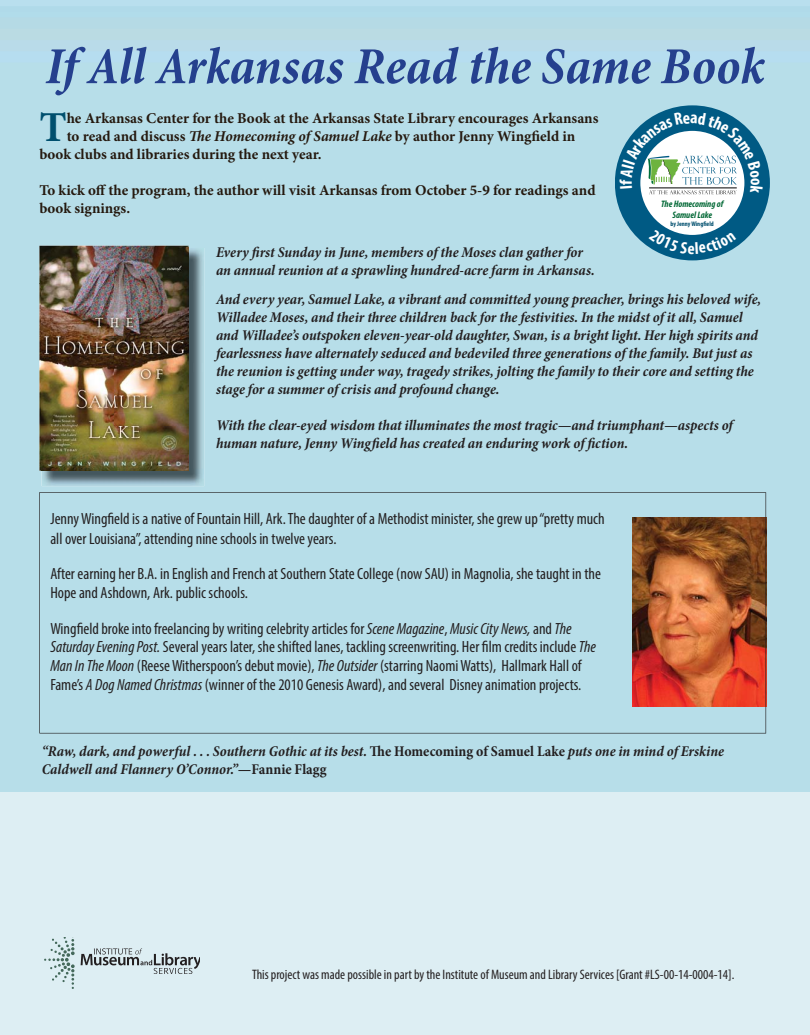
<style>
.page{position:relative;width:810px;height:1035px;background:#fff}
.page>*{position:absolute;margin:0;border:0;box-sizing:border-box;transform-origin:0 0}
.t1{font:italic 700 condensed 52.5px "Minion Pro";color:#25408e}
.t2{font:700 42.75px "Minion Pro";color:#004f6e}
.t3{font:condensed 16.25px/18.8px "Myriad Pro";color:#231f20}
.t4{font:italic 700 condensed 15px/18px "Minion Pro";color:#231f20}
.t5{font:700 15px/18px "Minion Pro";color:#25190f}
.t6{font:condensed 13.75px "Myriad Pro";color:#231f20}
.t7{font:italic 700 condensed 9.5px/11.4px "Myriad Pro";color:#046937;text-align:center}
.t8{font:700 condensed 6.62px "Myriad Pro";color:#004f6e}
.s1{font-style:italic}
.s2{font-style:normal}
</style>
<div class="page">
<div style="left:0;top:0;width:810px;height:793px;background:#b7dee9"></div>
<div style="left:0;top:793px;width:810px;height:242px;background:#ddeef3"></div>
<img style="left:42px;top:248px;width:162px;height:238px">
<img style="left:39px;top:246px;width:150px;height:37px">
<img style="left:39px;top:283px;width:3px;height:188px">
<img style="left:42px;top:248px;width:147px;height:223px">
<svg style="left:44px;top:937px;width:31px;height:52px;background:#c3d7d9"></svg>
<svg style="left:81px;top:948px;width:118px;height:26px;background:#b5c1c5"></svg>
<svg style="left:628px;top:118px;width:129px;height:130px"></svg>
<div style="left:616px;top:105px;width:154px;height:155px;border:25px solid #005a84;border-radius:50%"></div>
<svg style="left:39px;top:492px;width:727px;height:242px;background:#b4c8cc"></svg>
<svg style="left:620px;top:112px;width:143px;height:82px"></svg>
<svg style="left:649px;top:229px;width:87px;height:25px;background:#1d6d92"></svg>
<h1 class="t1" style="left:46px;top:46px;width:721px">If All Arkansas Read the Same Book</h1>
<h2 class="t2" style="left:39px;top:111px;width:29px">T</h2>
<p class="t5" style="left:67px;top:111px;width:533px">he Arkansas Center for the Book at the Arkansas State Library encourages Arkansans</p>
<p class="t5" style="left:67px;top:129px;width:510px">to read and discuss <span class="s1">The Homecoming of Samuel Lake</span> by author Jenny Wingfield in</p>
<p class="t5" style="left:39px;top:147px;width:284px">book clubs and libraries during the next year.</p>
<p class="t5" style="left:39px;top:183px;width:558px">To kick off the program, the author will visit Arkansas from October 5-9 for readings and book signings.</p>
<p class="t4" style="left:216px;top:244px;width:380px">Every first Sunday in June, members of the Moses clan gather for an annual reunion at a sprawling hundred-acre farm in Arkansas.</p>
<p class="t7" style="left:661px;top:198px;width:64px">The Homecoming of<br>Samuel Lake</p>
<p class="t8" style="left:671px;top:221px;width:45px">by Jenny Wingfield</p>
<p class="t4" style="left:216px;top:292px;width:547px">And every year, Samuel Lake, a vibrant and committed young preacher, brings his beloved wife, Willadee Moses, and their three children back for the festivities. In the midst of it all, Samuel and Willadee’s outspoken eleven-year-old daughter, Swan, is a bright light. Her high spirits and fearlessness have alternately seduced and bedeviled three generations of the family. But just as the reunion is getting under way, tragedy strikes, jolting the family to their core and setting the stage for a summer of crisis and profound change.</p>
<p class="t4" style="left:216px;top:418px;width:518px">With the clear-eyed wisdom that illuminates the most tragic—and triumphant—aspects of human nature, Jenny Wingfield has created an enduring work of fiction.</p>
<p class="t3" style="left:50px;top:511px;width:556px;line-height:19.5px">Jenny Wingfield is a native of Fountain Hill, Ark . The daughter of a Methodist minister, she grew up “pretty much all over Louisiana”, attending nine schools in twelve years.</p>
<p class="t3" style="left:50px;top:566px;width:552px">After earning her B.A. in English and French at Southern State College (now SAU) in Magnolia, she taught in the<br>Hope and Ashdown, Ark. public schools.</p>
<p class="t3" style="left:50px;top:620px;width:547px">Wingfield broke into freelancing by writing celebrity articles for <span class="s1">Scene Magazine</span>, <span class="s1">Music City News,</span> and <span class="s1">The Saturday Evening Post.</span> Several years later, she shifted lanes, tackling screenwriting. Her film credits include <span class="s1">The Man In The Moon</span> (Reese Witherspoon’s debut movie), <span class="s1">The Outsider</span> (starring Naomi Watts), Hallmark Hall of Fame’s <span class="s1">A Dog Named Christmas</span> (winner of the 2010 Genesis Award), and several Disney animation projects.</p>
<p class="t4" style="left:42px;top:743px;width:684px">“Raw, dark, and powerful . . . Southern Gothic at its best. <span class="s2">The Homecoming of Samuel Lake</span> puts one in mind of Erskine<br>Caldwell and Flannery O’Connor.”<span class="s2">—Fannie Flagg</span></p>
<p class="t6" style="left:252px;top:969px;width:484px">This project was made possible in part by the Institute of Museum and Library Services [Grant #LS-00-14-0004-14].</p>
</div>
